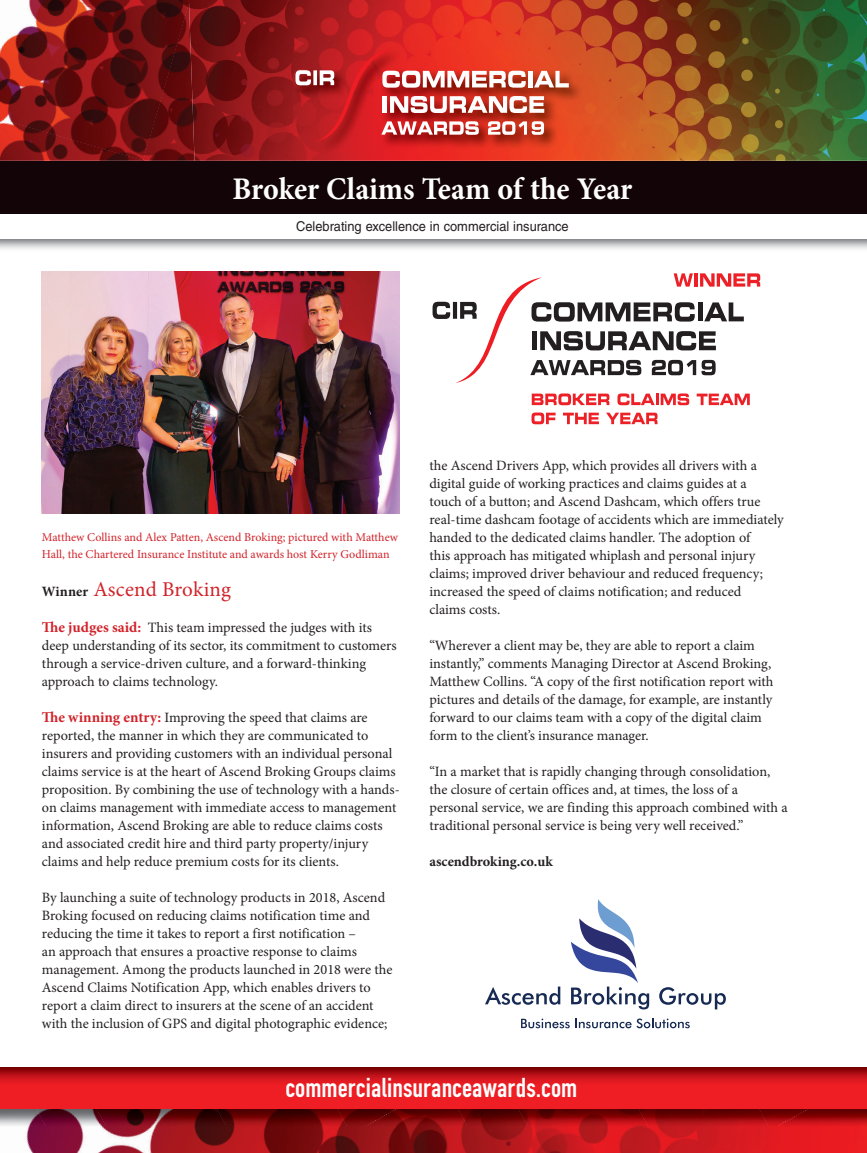
<style>
.page{position:relative;width:867px;height:1153px;background:#fff}
.page>*{position:absolute;margin:0;border:0;box-sizing:border-box;transform-origin:0 0}
.t1{font:700 31.5px "Minion Pro";letter-spacing:-.005em;color:#fff;scale:.95 1}
.t2{font:28.65px "Fette Eng D";color:#fff}
.t3{font:21px "Minion Pro";letter-spacing:.005em;color:#d1232a}
.t4{font:14.25px/18px "Minion Pro";color:#231f20}
.t5{font:700 14.25px "Minion Pro";color:#231f20}
.t6{font:13.5px "Helvetica";color:#231f20;scale:.95 1}
.t7{font:12px/16.5px "Minion Pro";letter-spacing:-.005em;color:#d1232a}
.s1{font-weight:700;font-size:14.25px;color:#231f20}
.s2{font-weight:700;font-size:15px;color:#d1232a}
</style>
<div class="page">
<img style="left:0;top:0;width:294px;height:161px">
<img style="left:143px;top:2px;width:51px;height:159px">
<img style="left:0;top:114px;width:143px;height:47px">
<img style="left:294px;top:118px;width:572px;height:43px">
<img style="left:560px;top:0;width:306px;height:118px">
<img style="left:294px;top:0;width:266px;height:47px">
<img style="left:0;top:1125px;width:866px;height:27px">
<img style="left:809px;top:1108px;width:57px;height:17px">
<img style="left:648px;top:1108px;width:110px;height:17px">
<img style="left:758px;top:1108px;width:51px;height:17px">
<img style="left:528px;top:1108px;width:120px;height:17px">
<img style="left:467px;top:1108px;width:61px;height:17px">
<img style="left:397px;top:1108px;width:70px;height:17px">
<img style="left:227px;top:1108px;width:110px;height:17px">
<img style="left:337px;top:1108px;width:60px;height:17px">
<img style="left:106px;top:1108px;width:121px;height:17px">
<img style="left:46px;top:1108px;width:60px;height:17px">
<img style="left:0;top:1108px;width:46px;height:17px">
<div style="left:0;top:1058px;width:866px;height:50px;background:#ee1e24"></div>
<img style="left:0;top:1065px;width:866px;height:17px">
<div style="left:0;top:180px;width:866px;height:885px;background:#fff"></div>
<img style="left:293px;top:47px;width:290px;height:108px">
<svg style="left:295px;top:49px;width:273px;height:93px"></svg>
<div style="left:0;top:161px;width:866px;height:59px;background:#130407"></div>
<div style="left:0;top:214px;width:866px;height:24px;background:#fff"></div>
<img style="left:41px;top:271px;width:358px;height:242px">
<svg style="left:432px;top:273px;width:328px;height:110px"></svg>
<svg style="left:531px;top:393px;width:78px;height:12px"></svg>
<svg style="left:617px;top:393px;width:72px;height:12px"></svg>
<svg style="left:696px;top:393px;width:53px;height:12px"></svg>
<svg style="left:531px;top:412px;width:24px;height:12px"></svg>
<svg style="left:563px;top:412px;width:36px;height:12px"></svg>
<svg style="left:606px;top:412px;width:51px;height:12px"></svg>
<svg style="left:485px;top:986px;width:75px;height:18px"></svg>
<svg style="left:571px;top:899px;width:78px;height:110px"></svg>
<svg style="left:659px;top:987px;width:66px;height:22px"></svg>
<svg style="left:521px;top:1018px;width:48px;height:9px"></svg>
<svg style="left:575px;top:1018px;width:114px;height:9px"></svg>
<h1 class="t1" style="left:233px;top:166px;width:422px">Broker Claims Team of the Year</h1>
<p class="t6" style="left:296px;top:219px;width:288px">Celebrating excellence in commercial insurance</p>
<p class="t7" style="left:42px;top:529px;width:357px">Matthew Collins and Alex Patten, Ascend Broking; pictured with Matthew<br>Hall, the Chartered Insurance Institute and awards host Kerry Godliman</p>
<h3 class="t3" style="left:42px;top:574px;width:190px"><span class="s1">Winner</span> Ascend Broking</h3>
<p class="t4" style="left:42px;top:618px;width:356px;text-indent:17px"><span class="s2">e judges said:</span> This team impressed the judges with its deep understanding of its sector, its commitment to customers through a service-driven culture, and a forward-thinking approach to claims technology.</p>
<p class="t4" style="left:42px;top:708px;width:359px;text-indent:17px"><span class="s2">e winning entry:</span> Improving the speed that claims are reported, the manner in which they are communicated to insurers and providing customers with an individual personal claims service is at the heart of Ascend Broking Groups claims proposition. By combining the use of technology with a hands&shy;on claims management with immediate access to management information, Ascend Broking are able to reduce claims costs and associated credit hire and third party property/injury claims and help reduce premium costs for its clients.</p>
<p class="t4" style="left:42px;top:888px;width:352px">By launching a suite of technology products in 2018, Ascend Broking focused on reducing claims notification time and reducing the time it takes to report a first notification –<br>an approach that ensures a proactive response to claims management. Among the products launched in 2018 were the Ascend Claims Notification App, which enables drivers to report a claim direct to insurers at the scene of an accident with the inclusion of GPS and digital photographic evidence;</p>
<p class="t4" style="left:429px;top:456px;width:356px">the Ascend Drivers App, which provides all drivers with a digital guide of working practices and claims guides at a<br>touch of a button; and Ascend Dashcam, which offers true real-time dashcam footage of accidents which are immediately handed to the dedicated claims handler. The adoption of<br>this approach has mitigated whiplash and personal injury claims; improved driver behaviour and reduced frequency; increased the speed of claims notification; and reduced<br>claims costs.</p>
<p class="t4" style="left:429px;top:636px;width:345px">“Wherever a client may be, they are able to report a claim instantly,” comments Managing Director at Ascend Broking, Matthew Collins. “A copy of the first notification report with pictures and details of the damage, for example, are instantly forward to our claims team with a copy of the digital claim form to the client’s insurance manager.</p>
<p class="t4" style="left:429px;top:762px;width:360px">“In a market that is rapidly changing through consolidation, the closure of certain offices and, at times, the loss of a personal service, we are finding this approach combined with a traditional personal service is being very well received.”</p>
<p class="t5" style="left:429px;top:851px;width:125px">ascendbroking.co.uk</p>
<h2 class="t2" style="left:285px;top:1071px;width:293px">commercialinsuranceawards.com</h2>
</div>
